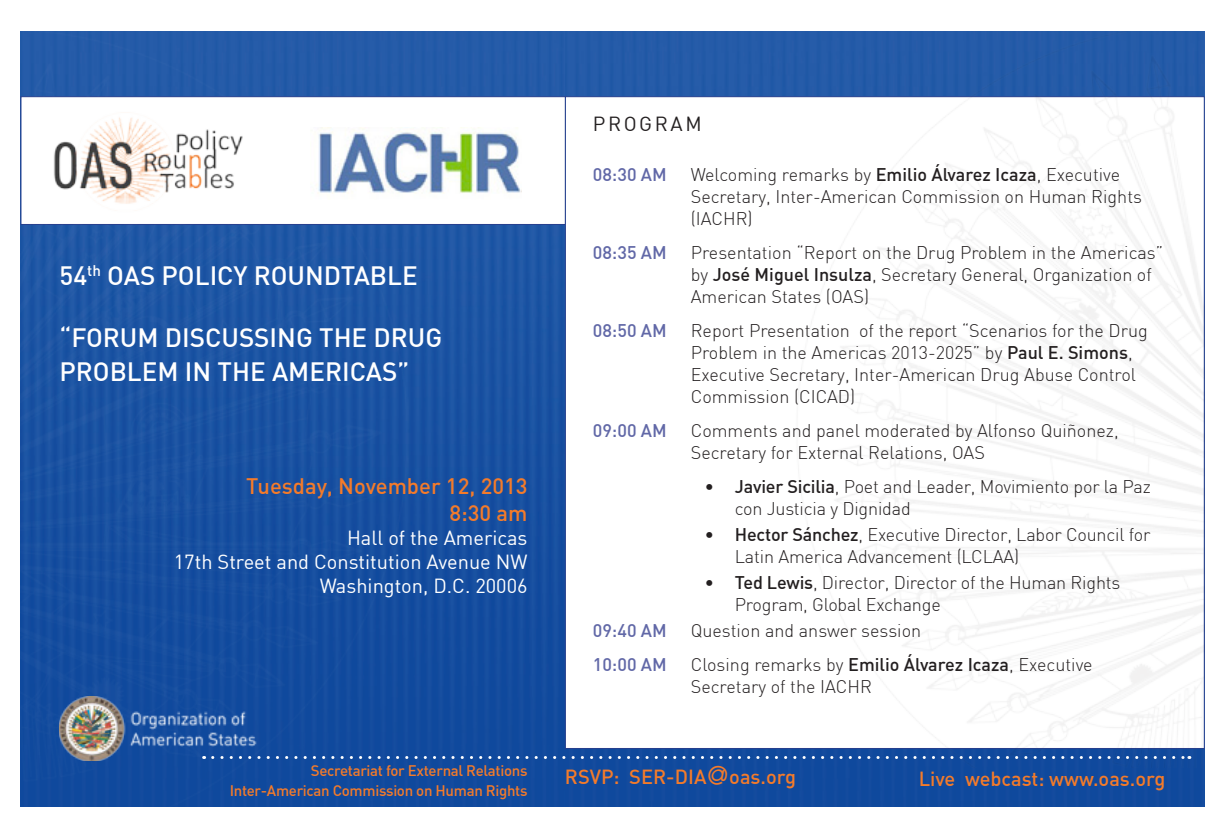
<style>
.page{position:relative;width:1224px;height:840px;background:#fff}
.page>*{position:absolute;margin:0;border:0;box-sizing:border-box;transform-origin:0 0}
.t1{font:500 26px/34.2px "DIN";color:#fff}
.t2{font:500 22px "DIN";color:#f47b2a}
.t3{font:20px "DIN";color:#fff}
.t4{font:500 20px "DIN";color:#f47b2a}
.t5{font:20px "DIN";letter-spacing:.13em;color:#231f20}
.t6{font:300 18px/22px "DIN";color:#231f20}
.t7{font:500 18px "DIN";color:#6168a7}
.t8{font:500 15px "DIN";letter-spacing:-.02em;color:#f47b2a}
.s1{font-weight:500}
.s2{font-family:"Dustismo";font-weight:400;font-size:26px}
</style>
<div class="page">
<img style="left:409px;top:31px;width:796px;height:775px">
<div style="left:20px;top:96px;width:546px;height:129px;background:#fff;border:1px solid #253f8e"></div>
<div style="left:565px;top:96px;width:640px;height:653px;background:#fff;border:1px solid #253f8e"></div>
<img style="left:20px;top:31px;width:389px;height:776px">
<img style="left:45px;top:107px;width:199px;height:113px">
<img style="left:60px;top:696px;width:224px;height:65px">
<svg style="left:213px;top:756px;width:582px;height:3px;background:#4c77b5"></svg>
<img style="left:795px;top:31px;width:410px;height:737px">
<img style="left:311px;top:127px;width:211px;height:72px">
<p class="t1" style="left:60px;top:257px;width:360px">54<sup>th</sup> OAS POLICY ROUNDTABLE</p>
<p class="t1" style="left:60px;top:320px;width:384px">“FORUM DISCUSSING THE DRUG<br>PROBLEM IN THE AMERICAS”</p>
<p class="t2" style="left:246px;top:472px;width:283px">Tuesday, November 12, 2013</p>
<p class="t2" style="left:450px;top:499px;width:80px">8:30 am</p>
<p class="t3" style="left:347px;top:525px;width:182px">Hall of the Americas</p>
<p class="t3" style="left:174px;top:549px;width:355px">17th Street and Constitution Avenue NW</p>
<p class="t3" style="left:320px;top:573px;width:209px">Washington, D.C. 20006</p>
<p class="t8" style="left:311px;top:761px;width:218px">Secretariat for External Relations</p>
<p class="t8" style="left:230px;top:781px;width:299px">Inter-American Commission on Human Rights</p>
<p class="t5" style="left:593px;top:111px;width:110px">PROGRAM</p>
<p class="t7" style="left:593px;top:163px;width:76px">08:30 AM</p>
<p class="t6" style="left:691px;top:163px;width:453px">Welcoming remarks by <span class="s1">Emilio Álvarez Icaza</span>, Executive<br>Secretary, Inter-American Commission on Human Rights (IACHR)</p>
<p class="t7" style="left:593px;top:241px;width:76px">08:35 AM</p>
<p class="t6" style="left:691px;top:241px;width:474px">Presentation “Report on the Drug Problem in the Americas” by <span class="s1">José Miguel Insulza</span>, Secretary General, Organization of<br>American States (OAS)</p>
<p class="t7" style="left:593px;top:319px;width:76px">08:50 AM</p>
<p class="t6" style="left:691px;top:319px;width:459px">Report Presentation of the report “Scenarios for the Drug Problem in the Americas 2013-2025” by <span class="s1">Paul E. Simons</span>, Executive Secretary, Inter-American Drug Abuse Control Commission (CICAD)</p>
<p class="t7" style="left:593px;top:419px;width:76px">09:00 AM</p>
<p class="t6" style="left:691px;top:419px;width:429px">Comments and panel moderated by Alfonso Quiñonez,<br>Secretary for External Relations, OAS</p>
<p class="t6" style="left:735px;top:475px;width:418px;text-indent:-30px"><span class="s1">• Javier Sicilia</span>, Poet and Leader, Movimiento por la Paz con Justicia y Dignidad</p>
<p class="t6" style="left:735px;top:523px;width:417px;text-indent:-30px"><span class="s1">• Hector Sánchez</span>, Executive Director, Labor Council for<br>Latin America Advancement (LCLAA)</p>
<p class="t6" style="left:735px;top:571px;width:387px;text-indent:-30px"><span class="s1">• Ted Lewis</span>, Director, Director of the Human Rights<br>Program, Global Exchange</p>
<p class="t7" style="left:593px;top:619px;width:76px">09:40 AM</p>
<p class="t6" style="left:691px;top:619px;width:232px">Question and answer session</p>
<p class="t7" style="left:593px;top:653px;width:76px">10:00 AM</p>
<p class="t6" style="left:691px;top:653px;width:403px">Closing remarks by <span class="s1">Emilio Álvarez Icaza</span>, Executive<br>Secretary of the IACHR</p>
<p class="t4" style="left:565px;top:764px;width:233px">RSVP: SER-DIA<span class="s2">@</span>oas.org</p>
<p class="t4" style="left:919px;top:766px;width:248px">Live webcast: www.oas.org</p>
</div>
